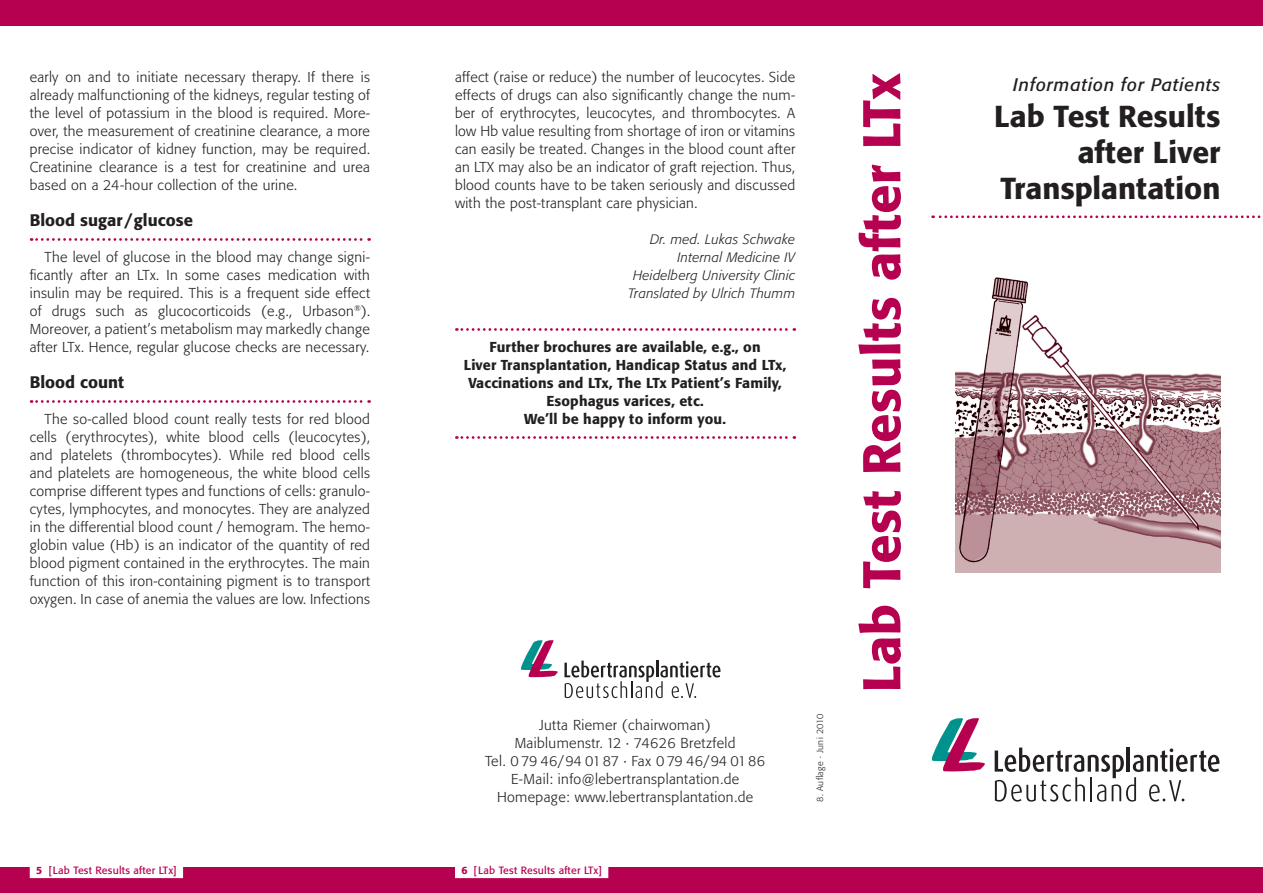
<style>
.page{position:relative;width:1263px;height:893px;background:#fff}
.page>*{position:absolute;margin:0;border:0;box-sizing:border-box;transform-origin:0 0}
.t1{font:500 52.5px "Formata BQ";color:#b60150}
.t2{font:500 30px/36px "Formata BQ";color:#231f20;text-align:right}
.t3{font:italic 18px "Formata BQ";letter-spacing:.04em;color:#231f20}
.t4{font:500 16.5px "Formata BQ";color:#231f20}
.t5{font:300 14.25px/18px "Formata BQ";letter-spacing:.02em;color:#231f20;text-align:justify}
.t6{font:500 14.25px/18px "Formata BQ";letter-spacing:.01em;color:#231f20;text-align:center}
.t7{font:italic 300 13.5px/18px "Formata BQ";letter-spacing:.02em;color:#231f20;text-align:right}
.t8{font:10.5px "Formata BQ";letter-spacing:.02em;color:#b60150}
.t9{font:300 9px "Formata BQ";letter-spacing:.04em;color:#231f20}
.s1{font-weight:500}
</style>
<div class="page">
<div style="left:0;top:0;width:1263px;height:26px;background:#b60150"></div>
<div style="left:0;top:867px;width:1263px;height:26px;background:#b60150"></div>
<svg style="left:521px;top:640px;width:37px;height:37px"></svg>
<svg style="left:564px;top:661px;width:157px;height:37px"></svg>
<svg style="left:931px;top:718px;width:54px;height:54px"></svg>
<svg style="left:995px;top:747px;width:225px;height:55px"></svg>
<svg style="left:933px;top:215px;width:328px;height:3px"></svg>
<div style="left:30px;top:867px;width:153px;height:11px;background:#fff"></div>
<div style="left:455px;top:867px;width:153px;height:11px;background:#fff"></div>
<svg style="left:31px;top:238px;width:339px;height:3px"></svg>
<svg style="left:31px;top:400px;width:339px;height:3px"></svg>
<svg style="left:456px;top:328px;width:339px;height:3px"></svg>
<svg style="left:456px;top:436px;width:339px;height:3px"></svg>
<img style="left:956px;top:277px;width:264px;height:296px">
<p class="t5" style="left:30px;top:69px;width:342px">early on and to initiate necessary therapy. If there is already malfunctioning of the kidneys, regular testing of the level of potassium in the blood is required. More&shy;over, the measurement of creatinine clearance, a more precise indicator of kidney function, may be required.<br>Creatinine clearance is a test for creatinine and urea based on a 24-hour collection of the urine.</p>
<p class="t4" style="left:30px;top:213px;width:165px">Blood sugar / glucose</p>
<p class="t5" style="left:30px;top:249px;width:342px;text-indent:15px">The level of glucose in the blood may change signi&shy;ficantly after an LTx. In some cases medication with insulin may be required. This is a frequent side effect of drugs such as glucocorticoids (e.g., Urbason<sup>®</sup>).<br>Moreover, a patient’s metabolism may markedly change after LTx. Hence, regular glucose checks are necessary.</p>
<p class="t4" style="left:30px;top:375px;width:96px">Blood count</p>
<p class="t5" style="left:30px;top:411px;width:342px;text-indent:15px">The so-called blood count really tests for red blood cells (erythrocytes), white blood cells (leucocytes), and platelets (thrombocytes). While red blood cells and platelets are homogeneous, the white blood cells comprise different types and functions of cells: granulo&shy;cytes, lymphocytes, and monocytes. They are analyzed in the differential blood count / hemogram. The hemo&shy;globin value (Hb) is an indicator of the quantity of red blood pigment contained in the erythrocytes. The main function of this iron-containing pigment is to transport oxygen. In case of anemia the values are low. Infections</p>
<p class="t5" style="left:455px;top:69px;width:342px">affect (raise or reduce) the number of leucocytes. Side effects of drugs can also significantly change the num&shy;ber of erythrocytes, leucocytes, and thrombocytes. A low Hb value resulting from shortage of iron or vitamins can easily be treated. Changes in the blood count after an LTX may also be an indicator of graft rejection. Thus, blood counts have to be taken seriously and discussed with the post-transplant care physician.</p>
<p class="t7" style="left:628px;top:231px;width:169px">Dr. med. Lukas Schwake<br>Internal Medicine IV<br>Heidelberg University Clinic<br>Translated by Ulrich Thumm</p>
<p class="t6" style="left:464px;top:339px;width:324px">Further brochures are available, e.g., on<br>Liver Transplantation, Handicap Status and LTx, Vaccinations and LTx, The LTx Patient’s Family, Esophagus varices, etc.<br>We’ll be happy to inform you.</p>
<p class="t5" style="left:485px;top:717px;width:282px;text-align:center">Jutta Riemer (chairwoman)<br>Maiblumenstr. 12 · 74626 Bretzfeld<br>Tel. 0 79 46/94 01 87 · Fax 0 79 46/94 01 86<br>E-Mail: info@lebertransplantation.de Homepage: www.lebertransplantation.de</p>
<p class="t8" style="left:36px;top:865px;width:142px"><span class="s1">5</span> [Lab Test Results after LTx]</p>
<p class="t8" style="left:461px;top:865px;width:142px"><span class="s1">6</span> [Lab Test Results after LTx]</p>
<p class="t9" style="left:816px;top:802px;width:90px;rotate:-90deg">8. Auflage · Juni 2010</p>
<h1 class="t1" style="left:858px;top:692px;width:621px;rotate:-90deg">Lab Test Results after LTx</h1>
<p class="t3" style="left:1013px;top:76px;width:209px">Information for Patients</p>
<h2 class="t2" style="left:994px;top:100px;width:228px">Lab Test Results after Liver<br>Transplantation</h2>
</div>
